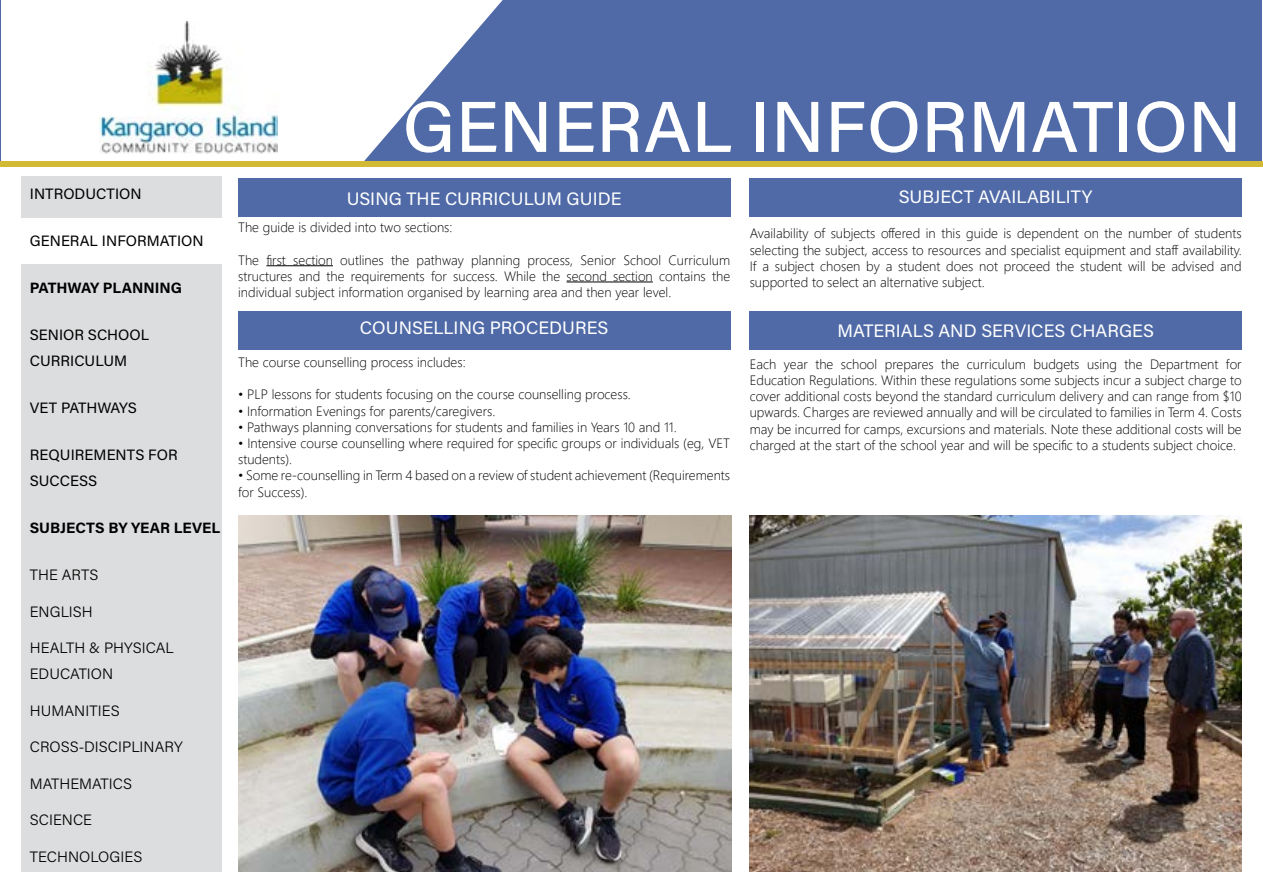
<style>
.page{position:relative;width:1263px;height:893px;background:#fff}
.page>*{position:absolute;margin:0;border:0;box-sizing:border-box;transform-origin:0 0}
.t1{font:72px "Acumin Variable Concept";letter-spacing:.02em;color:#fff}
.t2{font:18px "Acumin Variable Concept";letter-spacing:.015em;color:#fff}
.t3{font:15px/25.8px "Acumin Variable Concept";letter-spacing:.01em;color:#000}
.t4{font:15px "Acumin Variable Concept";letter-spacing:.04em;color:#000}
.t5{font:300 13.5px/16.2px "Segoe UI";color:#000;text-align:justify}
</style>
<div class="page">
<div style="left:1px;top:1px;width:1261px;height:163px;background:#4f6aa7"></div>
<svg style="left:0;top:0;width:510px;height:312px"></svg>
<div style="left:1px;top:1px;width:326px;height:206px;background:#fff"></div>
<div style="left:0;top:162px;width:1263px;height:5px;background:#d3ba34"></div>
<img style="left:100px;top:21px;width:177px;height:133px">
<hr style="left:266px;top:265px;width:67px;height:1px;background:#000">
<hr style="left:566px;top:282px;width:87px;height:1px;background:#000">
<div style="left:238px;top:179px;width:492px;height:38px;background:#4f6aa7"></div>
<div style="left:238px;top:312px;width:492px;height:38px;background:#4f6aa7"></div>
<div style="left:750px;top:179px;width:492px;height:38px;background:#4f6aa7"></div>
<div style="left:750px;top:312px;width:492px;height:38px;background:#4f6aa7"></div>
<div style="left:21px;top:177px;width:201px;height:695px;background:#dcddde"></div>
<div style="left:16px;top:218px;width:210px;height:45px;background:#fff"></div>
<img style="left:750px;top:516px;width:492px;height:356px">
<img style="left:238px;top:516px;width:494px;height:356px">
<p class="t3" style="left:30px;top:180px;width:113px">INTRODUCTION</p>
<p class="t3" style="left:30px;top:227px;width:175px">GENERAL INFORMATION</p>
<p class="t3" style="left:30px;top:274px;width:153px">PATHWAY PLANNING</p>
<p class="t3" style="left:30px;top:321px;width:121px">SENIOR SCHOOL<br>CURRICULUM</p>
<p class="t3" style="left:30px;top:394px;width:108px">VET PATHWAYS</p>
<p class="t3" style="left:30px;top:441px;width:149px">REQUIREMENTS FOR<br>SUCCESS</p>
<p class="t4" style="left:30px;top:517px;width:191px">SUBJECTS BY YEAR LEVEL</p>
<p class="t3" style="left:30px;top:561px;width:70px">THE ARTS</p>
<p class="t3" style="left:30px;top:598px;width:64px">ENGLISH</p>
<p class="t3" style="left:30px;top:634px;width:145px">HEALTH &amp; PHYSICAL<br>EDUCATION</p>
<p class="t3" style="left:30px;top:697px;width:91px">HUMANITIES</p>
<p class="t3" style="left:30px;top:733px;width:154px">CROSS-DISCIPLINARY</p>
<p class="t3" style="left:30px;top:770px;width:104px">MATHEMATICS</p>
<p class="t3" style="left:30px;top:806px;width:64px">SCIENCE</p>
<p class="t3" style="left:30px;top:843px;width:114px">TECHNOLOGIES</p>
<h1 class="t1" style="left:403px;top:77px;width:840px">GENERAL INFORMATION</h1>
<h2 class="t2" style="left:347px;top:186px;width:276px">USING THE CURRICULUM GUIDE</h2>
<p class="t5" style="left:238px;top:219px;width:216px">The guide is divided into two sections:</p>
<p class="t5" style="left:238px;top:251px;width:494px">The first section outlines the pathway planning process, Senior School Curriculum structures and the requirements for success. While the second section contains the individual subject information organised by learning area and then year level.</p>
<h2 class="t2" style="left:360px;top:315px;width:250px">COUNSELLING PROCEDURES</h2>
<p class="t5" style="left:238px;top:354px;width:229px">The course counselling process includes:</p>
<p class="t5" style="left:238px;top:386px;width:394px">• PLP lessons for students focusing on the course counselling process.</p>
<p class="t5" style="left:238px;top:402px;width:259px">• Information Evenings for parents/caregivers.</p>
<p class="t5" style="left:238px;top:418px;width:440px">• Pathways planning conversations for students and families in Years 10 and 11.</p>
<p class="t5" style="left:238px;top:435px;width:493px">• Intensive course counselling where required for specific groups or individuals (eg, VET students).</p>
<p class="t5" style="left:238px;top:467px;width:493px">• Some re-counselling in Term 4 based on a review of student achievement (Requirements for Success).</p>
<h2 class="t2" style="left:899px;top:184px;width:195px">SUBJECT AVAILABILITY</h2>
<p class="t5" style="left:750px;top:225px;width:493px">Availability of subjects offered in this guide is dependent on the number of students selecting the subject, access to resources and specialist equipment and staff availability.<br>If a subject chosen by a student does not proceed the student will be advised and supported to select an alternative subject.</p>
<h2 class="t2" style="left:837px;top:319px;width:318px">MATERIALS AND SERVICES CHARGES</h2>
<p class="t5" style="left:750px;top:355px;width:493px">Each year the school prepares the curriculum budgets using the Department for Education Regulations. Within these regulations some subjects incur a subject charge to cover additional costs beyond the standard curriculum delivery and can range from $10 upwards. Charges are reviewed annually and will be circulated to families in Term 4. Costs may be incurred for camps, excursions and materials. Note these additional costs will be charged at the start of the school year and will be specific to a students subject choice.</p>
</div>
